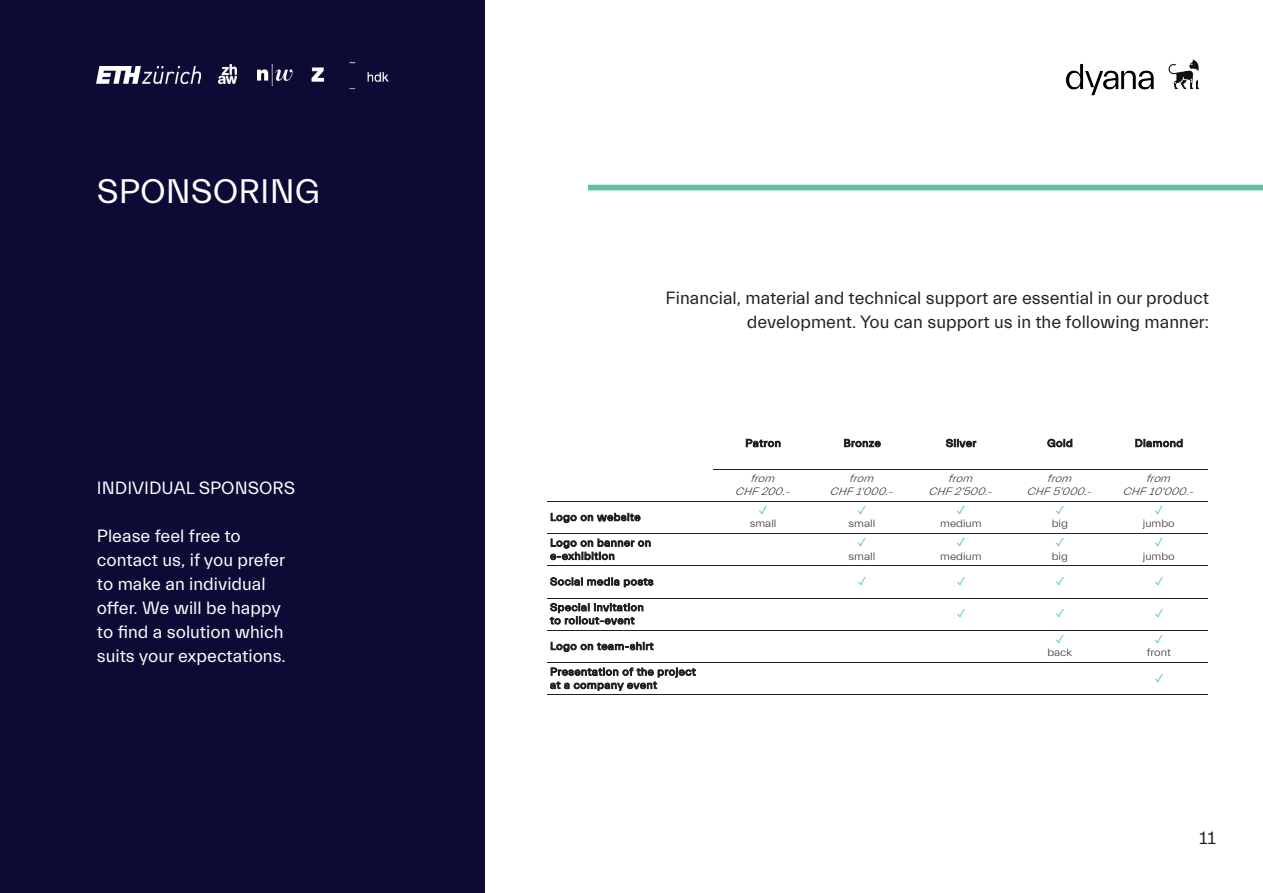
<style>
.page{position:relative;width:1263px;height:893px;background:#fff}
.page>*{position:absolute;margin:0;border:0;box-sizing:border-box;transform-origin:0 0}
.t1{font:34.5px "Everett";color:#fff}
.t2{font:18px/24px "Everett";color:#fff}
.t3{font:18px/24px "Everett";color:#231f20;text-align:right}
.t4{font:10.8px/13.2px "Everett";letter-spacing:.025em;color:#231f20;scale:1.07 1}
.t5{font:italic 300 10.8px/13.2px "Everett";color:#231f20;text-align:center;scale:1.07 1}
.t6{font:300 10.8px "Everett";color:#231f20;scale:1.07 1}
</style>
<div class="page">
<div style="left:0;top:0;width:485px;height:893px;background:#0b0b35"></div>
<div style="left:588px;top:185px;width:675px;height:5px;border:2px solid #60c2a2"></div>
<hr style="left:713px;top:469px;width:495px;height:1px;background:#231f20">
<hr style="left:548px;top:501px;width:660px;height:1px;background:#231f20">
<hr style="left:548px;top:533px;width:660px;height:1px;background:#231f20">
<hr style="left:548px;top:565px;width:660px;height:1px;background:#231f20">
<hr style="left:548px;top:598px;width:660px;height:1px;background:#231f20">
<hr style="left:548px;top:630px;width:660px;height:1px;background:#231f20">
<hr style="left:548px;top:662px;width:660px;height:1px;background:#231f20">
<hr style="left:548px;top:694px;width:660px;height:1px;background:#231f20">
<img style="left:1066px;top:59px;width:133px;height:37px">
<img style="left:97px;top:66px;width:103px;height:18px">
<img style="left:257px;top:65px;width:36px;height:20px">
<img style="left:311px;top:63px;width:78px;height:26px">
<img style="left:219px;top:64px;width:18px;height:20px">
<h1 class="t1" style="left:97px;top:173px;width:224px">SPONSORING</h1>
<h2 class="t2" style="left:97px;top:476px;width:200px">INDIVIDUAL SPONSORS</h2>
<h2 class="t2" style="left:97px;top:524px;width:190px">Please feel free to contact us, if you prefer to make an individual offer. We will be happy to find a solution which suits your expectations.</h2>
<h2 class="t3" style="left:665px;top:287px;width:545px">Financial, material and technical support are essential in our product development. You can support us in the following manner:</h2>
<p class="t4" style="left:550px;top:511px;width:86px">Logo on website</p>
<p class="t4" style="left:550px;top:536px;width:96px">Logo on banner on e-exhibition</p>
<p class="t4" style="left:550px;top:575px;width:98px">Social media posts</p>
<p class="t4" style="left:550px;top:601px;width:89px">Special invitation to rollout-event</p>
<p class="t4" style="left:550px;top:640px;width:98px">Logo on team-shirt</p>
<p class="t4" style="left:550px;top:665px;width:138px">Presentation of the project at a company event</p>
<p class="t4" style="left:745px;top:437px;width:35px">Patron</p>
<p class="t4" style="left:843px;top:437px;width:36px">Bronze</p>
<p class="t4" style="left:946px;top:437px;width:30px">Silver</p>
<p class="t4" style="left:1047px;top:437px;width:25px">Gold</p>
<p class="t4" style="left:1135px;top:437px;width:47px">Diamond</p>
<p class="t5" style="left:735px;top:472px;width:56px">from<br>CHF200.-</p>
<p class="t5" style="left:829px;top:472px;width:64px">from<br>CHF1'000.-</p>
<p class="t5" style="left:928px;top:472px;width:65px">from<br>CHF2'500.-</p>
<p class="t5" style="left:1026px;top:472px;width:66px">from<br>CHF5'000.-</p>
<p class="t5" style="left:1123px;top:472px;width:71px">from<br>CHF10'000.-</p>
<p class="t6" style="left:750px;top:518px;width:26px">small</p>
<p class="t6" style="left:849px;top:518px;width:26px">small</p>
<p class="t6" style="left:940px;top:518px;width:40px">medium</p>
<p class="t6" style="left:1052px;top:518px;width:17px">big</p>
<p class="t6" style="left:1143px;top:518px;width:31px">jumbo</p>
<p class="t6" style="left:849px;top:550px;width:26px">small</p>
<p class="t6" style="left:940px;top:550px;width:40px">medium</p>
<p class="t6" style="left:1052px;top:550px;width:17px">big</p>
<p class="t6" style="left:1143px;top:550px;width:31px">jumbo</p>
<p class="t6" style="left:1047px;top:647px;width:25px">back</p>
<p class="t6" style="left:1147px;top:647px;width:24px">front</p>
<h2 class="t3" style="left:1199px;top:826px;width:18px">11</h2>
</div>
